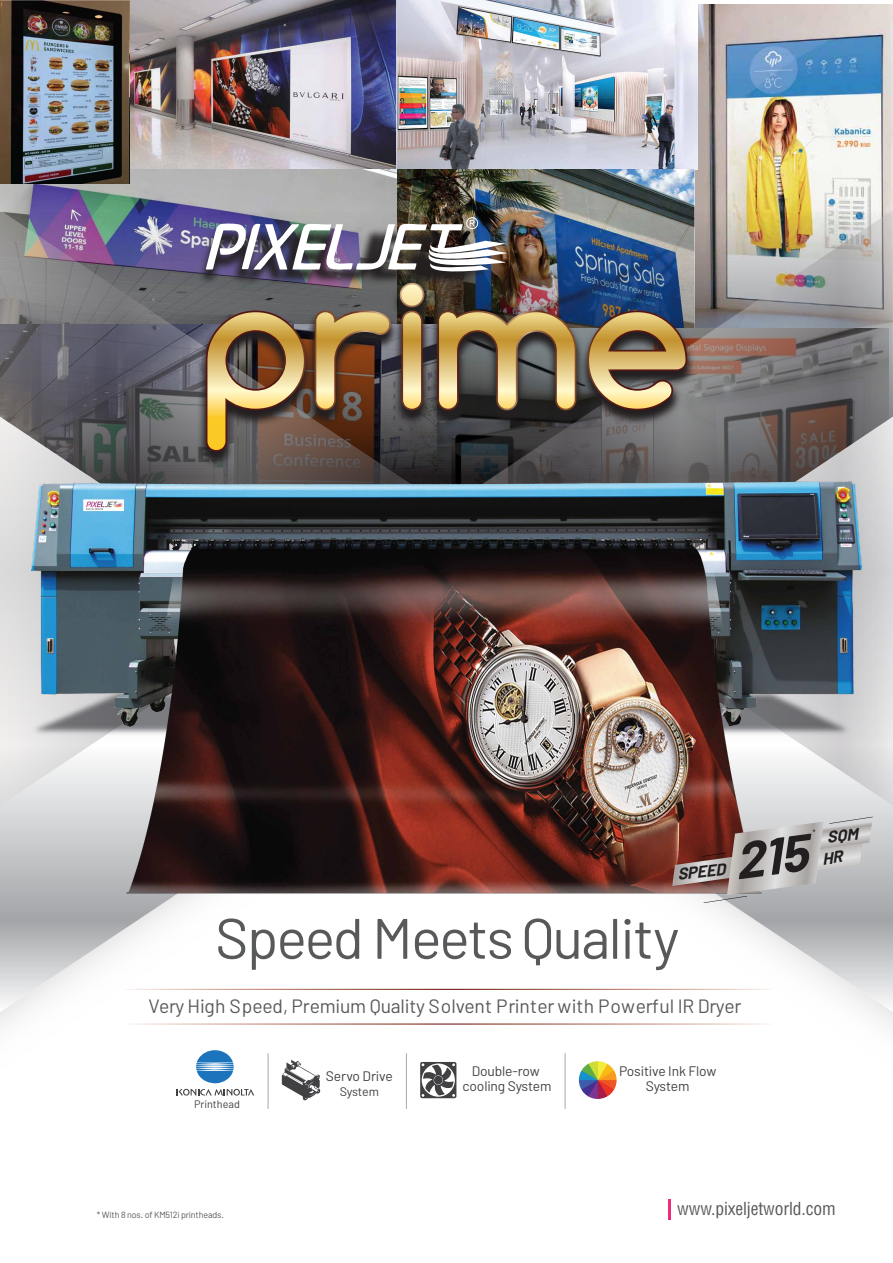
<style>
.page{position:relative;width:893px;height:1263px;background:#fff}
.page>*{position:absolute;margin:0;border:0;box-sizing:border-box;transform-origin:0 0}
.t1{font:57px "Barlow";letter-spacing:-.03em;color:#58595b}
.t2{font:19.35px "Barlow";letter-spacing:-.01em;color:#58595b}
.t3{font:condensed 17.55px "Helvetica";letter-spacing:-.005em;color:#58595b}
.t4{font:italic 700 16.5px/20.7px "Barlow";color:#231f20}
.t5{font:13.8px/14.9px "Barlow";letter-spacing:-.01em;color:#414042;text-align:center}
.t6{font:12.45px "Barlow";letter-spacing:-.01em;color:#414042}
.t7{font:10.8px "Barlow";color:#414042}
.t8{font:9px "Barlow";letter-spacing:-.02em;color:#58595b}
</style>
<div class="page">
<svg style="left:0;top:805px;width:446px;height:207px"></svg>
<svg style="left:446px;top:805px;width:447px;height:207px"></svg>
<img style="left:0;top:0;width:893px;height:210px">
<svg style="left:0;top:210px;width:150px;height:595px;background:#807e88"></svg>
<svg style="left:743px;top:210px;width:150px;height:595px;background:#9a9590"></svg>
<img style="left:0;top:641px;width:893px;height:143px">
<img style="left:31px;top:460px;width:831px;height:440px">
<svg style="left:282px;top:1060px;width:39px;height:40px"></svg>
<svg style="left:177px;top:1050px;width:77px;height:45px"></svg>
<svg style="left:420px;top:1062px;width:36px;height:36px"></svg>
<div style="left:434px;top:1076px;width:9px;height:8px;background:#414042;border-radius:50%"></div>
<img style="left:579px;top:1061px;width:38px;height:38px;border-radius:19px">
<hr style="left:268px;top:1053px;width:1px;height:56px;background:#a7a9ac">
<hr style="left:406px;top:1053px;width:1px;height:56px;background:#a7a9ac">
<hr style="left:565px;top:1053px;width:1px;height:56px;background:#a7a9ac">
<hr style="left:668px;top:1200px;width:2px;height:20px;background:#ee2a7b">
<img style="left:150px;top:180px;width:593px;height:335px">
<svg style="left:315px;top:283px;width:372px;height:127px"></svg>
<img style="left:316px;top:284px;width:369px;height:125px">
<img style="left:206px;top:217px;width:301px;height:60px">
<hr style="left:121px;top:989px;width:651px;height:1px;background:#fff">
<svg style="left:672px;top:817px;width:201px;height:86px;background:#b1a3a1"></svg>
<p class="t4" style="left:676px;top:864px;width:50px;rotate:-7deg">SPEED</p>
<h1 class="t1" style="left:215px;top:903px;width:466px">Speed Meets Quality</h1>
<p class="t2" style="left:149px;top:994px;width:594px">Very High Speed, Premium Quality Solvent Printer with Powerful IR Dryer</p>
<p class="t7" style="left:194px;top:1097px;width:47px">Printhead</p>
<p class="t5" style="left:326px;top:1068px;width:68px">Servo Drive</p>
<p class="t6" style="left:340px;top:1084px;width:41px">System</p>
<p class="t5" style="left:462px;top:1063px;width:90px">Double-row cooling System</p>
<p class="t5" style="left:619px;top:1063px;width:99px">Positive Ink Flow<br>System</p>
<p class="t4" style="left:818px;top:828px;width:40px;text-indent:7px;rotate:-7deg">SQM<br>HR</p>
<p class="t8" style="left:97px;top:1209px;width:128px">* With 8 nos. of KM512i printheads.</p>
<p class="t3" style="left:677px;top:1198px;width:160px">www.pixeljetworld.com</p>
</div>
